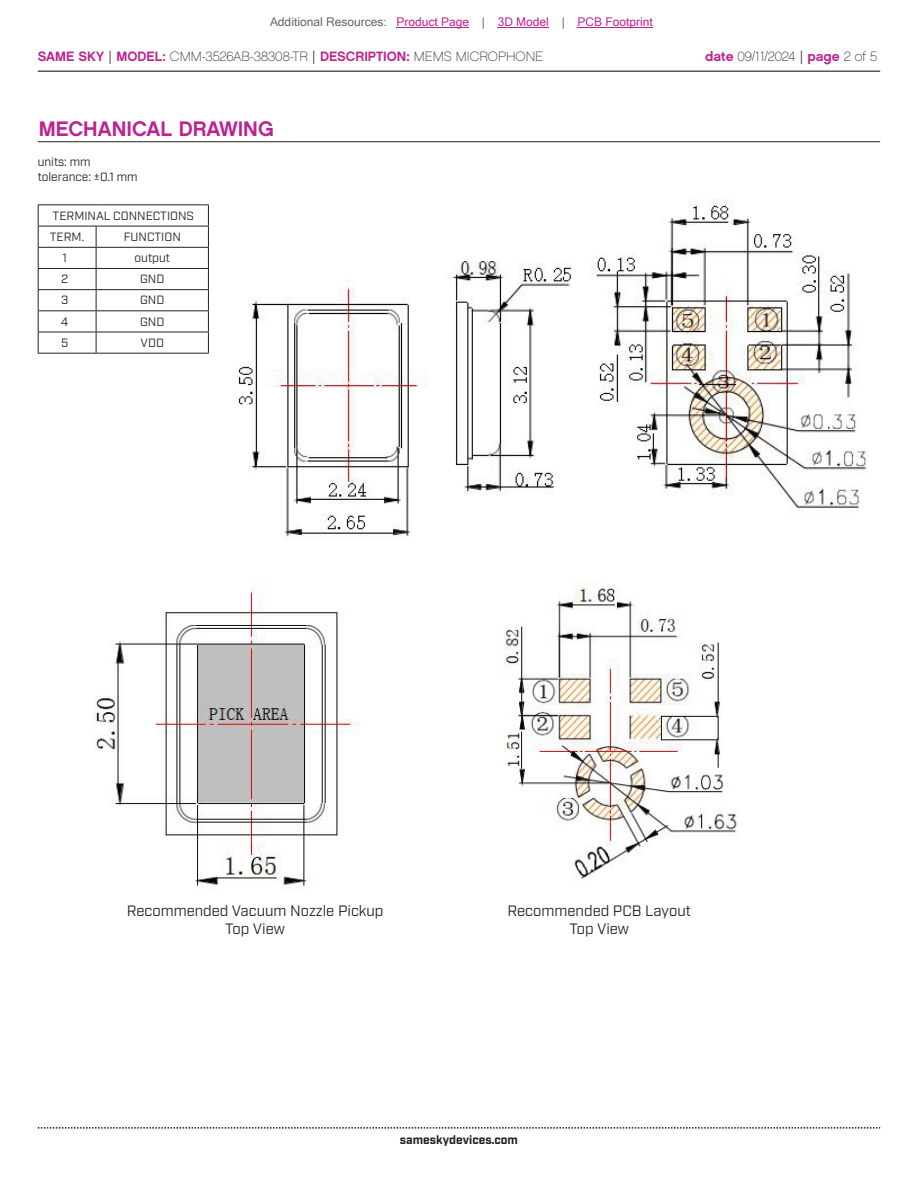
<style>
.page{position:relative;width:918px;height:1188px;background:#fff}
.page>*{position:absolute;margin:0;border:0;box-sizing:border-box;transform-origin:0 0}
.t1{font:21px "Chalet New York Nineteen Sixty";color:#bd238f}
.t2{font:15px/18px "Industry";color:#231f20;text-align:center}
.t3{font:13.5px "Chalet Paris Nineteen Sixty";color:#231f20}
.t4{font:12px/14.4px "Industry";color:#231f20}
.t5{font:12px "Microsoft Sans Serif";color:#bd238f}
.t6{font:700 12px "Industry";color:#231f20}
.s1{color:#63676b}
.s2{font-family:"Chalet New York Nineteen Sixty";color:#bd238f}
.s3{font-family:"Industry"}
</style>
<div class="page">
<hr style="left:38px;top:71px;width:842px;height:1px;background:#231f20">
<svg style="left:38px;top:1127px;width:842px;height:2px"></svg>
<hr style="left:38px;top:141px;width:842px;height:1px;background:#231f20">
<img style="left:238px;top:198px;width:630px;height:339px">
<img style="left:94px;top:586px;width:266px;height:304px">
<img style="left:498px;top:581px;width:239px;height:298px">
<hr style="left:38px;top:204px;width:58px;height:1px;background:#231f20">
<hr style="left:96px;top:204px;width:113px;height:1px;background:#231f20">
<hr style="left:38px;top:226px;width:58px;height:1px;background:#231f20">
<hr style="left:96px;top:226px;width:113px;height:1px;background:#231f20">
<hr style="left:38px;top:247px;width:58px;height:1px;background:#231f20">
<hr style="left:96px;top:247px;width:113px;height:1px;background:#231f20">
<hr style="left:38px;top:268px;width:58px;height:1px;background:#231f20">
<hr style="left:38px;top:289px;width:58px;height:1px;background:#231f20">
<hr style="left:38px;top:310px;width:58px;height:1px;background:#231f20">
<hr style="left:38px;top:332px;width:58px;height:1px;background:#231f20">
<hr style="left:38px;top:353px;width:58px;height:1px;background:#231f20">
<hr style="left:96px;top:268px;width:113px;height:1px;background:#231f20">
<hr style="left:96px;top:289px;width:113px;height:1px;background:#231f20">
<hr style="left:96px;top:310px;width:113px;height:1px;background:#231f20">
<hr style="left:96px;top:332px;width:113px;height:1px;background:#231f20">
<svg style="left:208px;top:205px;width:1px;height:148px"></svg>
<hr style="left:96px;top:353px;width:113px;height:1px;background:#231f20">
<svg style="left:38px;top:205px;width:1px;height:148px"></svg>
<svg style="left:96px;top:226px;width:1px;height:127px"></svg>
<hr style="left:397px;top:27px;width:72px;height:1px;background:#bd238f">
<hr style="left:498px;top:27px;width:51px;height:1px;background:#bd238f">
<hr style="left:578px;top:27px;width:75px;height:1px;background:#bd238f">
<p class="t5" style="left:270px;top:15px;width:384px"><span class="s1">Additional Resources:</span> Product Page <span class="s1">|</span> 3D Model <span class="s1">|</span> PCB Footprint</p>
<p class="t3" style="left:38px;top:48px;width:507px"><span class="s2">SAME SKY</span> <span class="s3">|</span> <span class="s2">MODEL:</span> CMM-3526AB-38308-TR <span class="s3">|</span> <span class="s2">DESCRIPTION:</span> MEMS MICROPHONE</p>
<p class="t3" style="left:705px;top:48px;width:173px"><span class="s2">date</span> 09/11/2024 <span class="s3">|</span> <span class="s2">page</span> 2 of 5</p>
<h1 class="t1" style="left:39px;top:115px;width:236px">MECHANICAL DRAWING</h1>
<p class="t4" style="left:38px;top:155px;width:101px">units: mm tolerance: ±0.1 mm</p>
<p class="t4" style="left:50px;top:205px;width:146px;line-height:21.3px">TERMINAL CONNECTIONS<br>TERM.</p>
<p class="t4" style="left:124px;top:230px;width:59px">FUNCTION</p>
<p class="t4" style="left:62px;top:251px;width:6px">1</p>
<p class="t4" style="left:135px;top:251px;width:37px">output</p>
<p class="t4" style="left:61px;top:272px;width:9px">2</p>
<p class="t4" style="left:140px;top:272px;width:26px">GND</p>
<p class="t4" style="left:61px;top:293px;width:9px">3</p>
<p class="t4" style="left:140px;top:293px;width:26px">GND</p>
<p class="t4" style="left:61px;top:314px;width:9px">4</p>
<p class="t4" style="left:140px;top:314px;width:26px">GND</p>
<p class="t4" style="left:61px;top:336px;width:9px">5</p>
<p class="t4" style="left:141px;top:336px;width:25px">VDD</p>
<p class="t2" style="left:127px;top:902px;width:258px">Recommended Vacuum Nozzle Pickup<br>Top View</p>
<p class="t2" style="left:508px;top:902px;width:185px">Recommended PCB Layout<br>Top View</p>
<p class="t6" style="left:400px;top:1132px;width:120px">sameskydevices.com</p>
</div>
